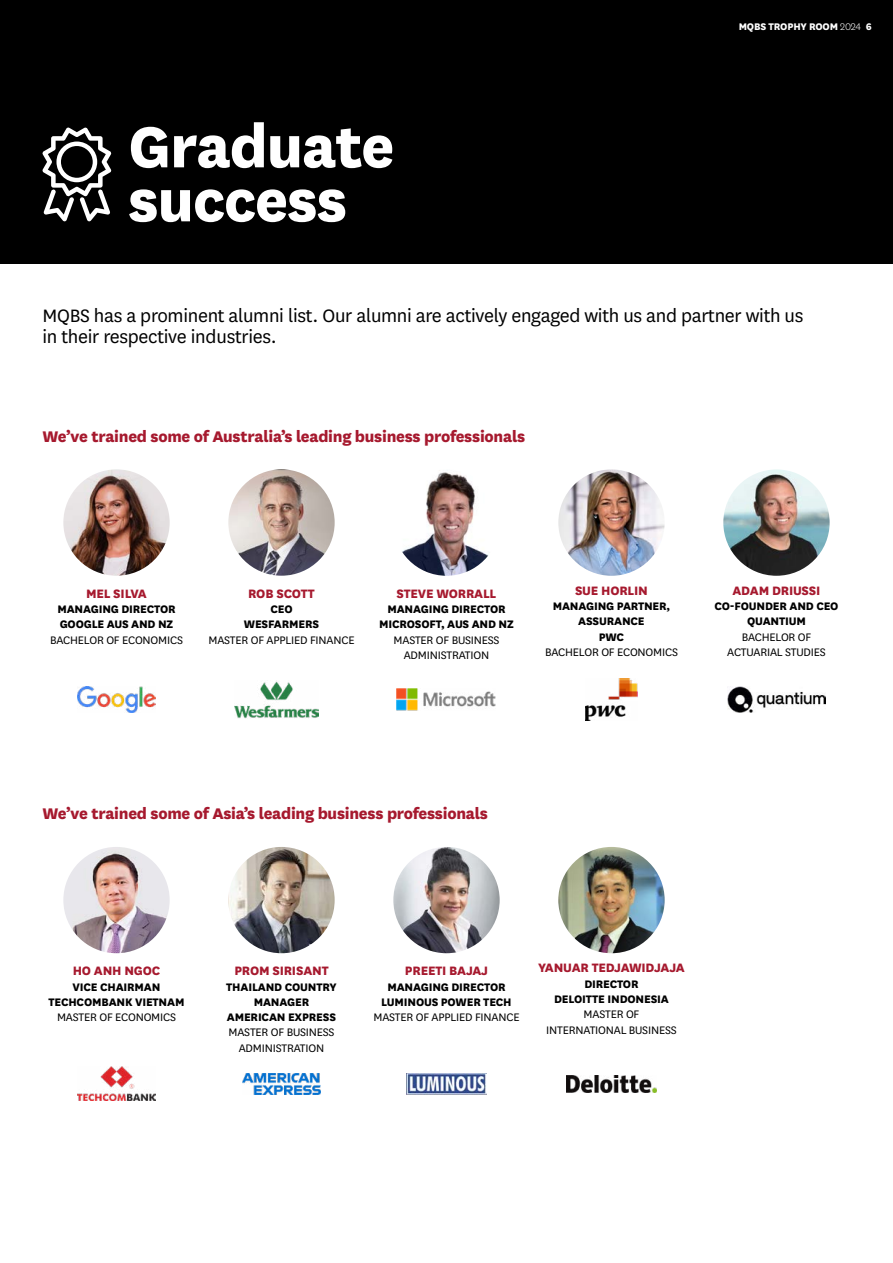
<style>
.page{position:relative;width:893px;height:1263px;background:#fff}
.page>*{position:absolute;margin:0;border:0;box-sizing:border-box;transform-origin:0 0}
.t1{font:800 67.5px/54px "National";letter-spacing:-.015em;color:#fff}
.t2{font:21px/21px "National";letter-spacing:-.015em;color:#000}
.t3{font:800 18px "National";letter-spacing:-.015em;color:#a6192e}
.t4{font:800 14.25px "National";letter-spacing:-.015em;color:#a6192e}
.t5{font:800 12.75px/15.3px "National";letter-spacing:-.015em;color:#000;text-align:center}
.t6{font:12.75px/15.3px "National";letter-spacing:-.015em;color:#000;text-align:center}
.t7{font:800 11.25px "National";letter-spacing:-.015em;color:#fff}
.s1{font-weight:300}
</style>
<div class="page">
<div style="left:0;top:0;width:893px;height:264px;background:#000"></div>
<svg style="left:42px;top:127px;width:69px;height:94px"></svg>
<img style="left:63px;top:469px;width:107px;height:107px;border-radius:53px">
<img style="left:228px;top:469px;width:107px;height:107px;border-radius:53px">
<img style="left:393px;top:469px;width:107px;height:107px;border-radius:53px">
<img style="left:558px;top:469px;width:107px;height:107px;border-radius:53px">
<img style="left:723px;top:469px;width:107px;height:107px;border-radius:53px">
<img style="left:63px;top:847px;width:107px;height:106px;border-radius:53px">
<img style="left:228px;top:847px;width:107px;height:106px;border-radius:53px">
<img style="left:393px;top:847px;width:107px;height:106px;border-radius:53px">
<img style="left:558px;top:847px;width:107px;height:106px;border-radius:53px">
<img style="left:77px;top:687px;width:79px;height:25px">
<img style="left:586px;top:678px;width:51px;height:43px">
<img style="left:566px;top:1075px;width:91px;height:17px">
<img style="left:406px;top:1073px;width:81px;height:21px">
<img style="left:243px;top:1073px;width:77px;height:21px">
<img style="left:77px;top:1067px;width:79px;height:34px">
<img style="left:235px;top:681px;width:84px;height:37px">
<img style="left:397px;top:689px;width:98px;height:21px">
<img style="left:728px;top:687px;width:97px;height:25px">
<h1 class="t1" style="left:128px;top:114px;width:268px">Graduate success</h1>
<p class="t7" style="left:739px;top:18px;width:134px">MQBS TROPHY ROOM <span class="s1">2024</span> 6</p>
<h2 class="t2" style="left:43px;top:304px;width:762px">MQBS has a prominent alumni list. Our alumni are actively engaged with us and partner with us in their respective industries.</h2>
<h3 class="t3" style="left:43px;top:423px;width:484px">We’ve trained some of Australia’s leading business professionals</h3>
<p class="t4" style="left:86px;top:583px;width:62px">MEL SILVA</p>
<p class="t5" style="left:57px;top:600px;width:120px;text-align:left">MANAGING DIRECTOR<br>GOOGLE AUS AND NZ</p>
<p class="t6" style="left:50px;top:631px;width:134px">BACHELOR OF ECONOMICS</p>
<p class="t4" style="left:248px;top:583px;width:68px">ROB SCOTT</p>
<p class="t5" style="left:244px;top:600px;width:77px">CEO<br>WESFARMERS</p>
<p class="t6" style="left:208px;top:631px;width:148px">MASTER OF APPLIED FINANCE</p>
<p class="t4" style="left:397px;top:583px;width:101px">STEVE WORRALL</p>
<p class="t5" style="left:379px;top:600px;width:136px">MANAGING DIRECTOR<br>MICROSOFT, AUS AND NZ</p>
<p class="t6" style="left:394px;top:631px;width:107px">MASTER OF BUSINESS<br>ADMINISTRATION</p>
<p class="t4" style="left:575px;top:580px;width:74px">SUE HORLIN</p>
<p class="t5" style="left:553px;top:598px;width:119px">MANAGING PARTNER,<br>ASSURANCE<br>PWC</p>
<p class="t6" style="left:545px;top:644px;width:134px">BACHELOR OF ECONOMICS</p>
<p class="t4" style="left:732px;top:580px;width:90px">ADAM DRIUSSI</p>
<p class="t5" style="left:714px;top:598px;width:126px">CO-FOUNDER AND CEO<br>QUANTIUM</p>
<p class="t6" style="left:727px;top:629px;width:100px">BACHELOR OF<br>ACTUARIAL STUDIES</p>
<h3 class="t3" style="left:43px;top:801px;width:447px">We’ve trained some of Asia’s leading business professionals</h3>
<p class="t4" style="left:73px;top:960px;width:89px">HO ANH NGOC</p>
<p class="t5" style="left:48px;top:978px;width:138px">VICE CHAIRMAN<br>TECHCOMBANK VIETNAM</p>
<p class="t6" style="left:57px;top:1009px;width:120px">MASTER OF ECONOMICS</p>
<p class="t4" style="left:234px;top:960px;width:96px">PROM SIRISANT</p>
<p class="t5" style="left:226px;top:978px;width:112px">THAILAND COUNTRY<br>MANAGER<br>AMERICAN EXPRESS</p>
<p class="t6" style="left:229px;top:1024px;width:107px">MASTER OF BUSINESS<br>ADMINISTRATION</p>
<p class="t4" style="left:405px;top:960px;width:85px">PREETI BAJAJ</p>
<p class="t5" style="left:381px;top:978px;width:132px">MANAGING DIRECTOR<br>LUMINOUS POWER TECH</p>
<p class="t6" style="left:373px;top:1009px;width:148px">MASTER OF APPLIED FINANCE</p>
<p class="t4" style="left:538px;top:958px;width:148px">YANUAR TEDJAWIDJAJA</p>
<p class="t5" style="left:554px;top:975px;width:116px">DIRECTOR<br>DELOITTE INDONESIA</p>
<p class="t6" style="left:546px;top:1006px;width:132px">MASTER OF<br>INTERNATIONAL BUSINESS</p>
</div>
